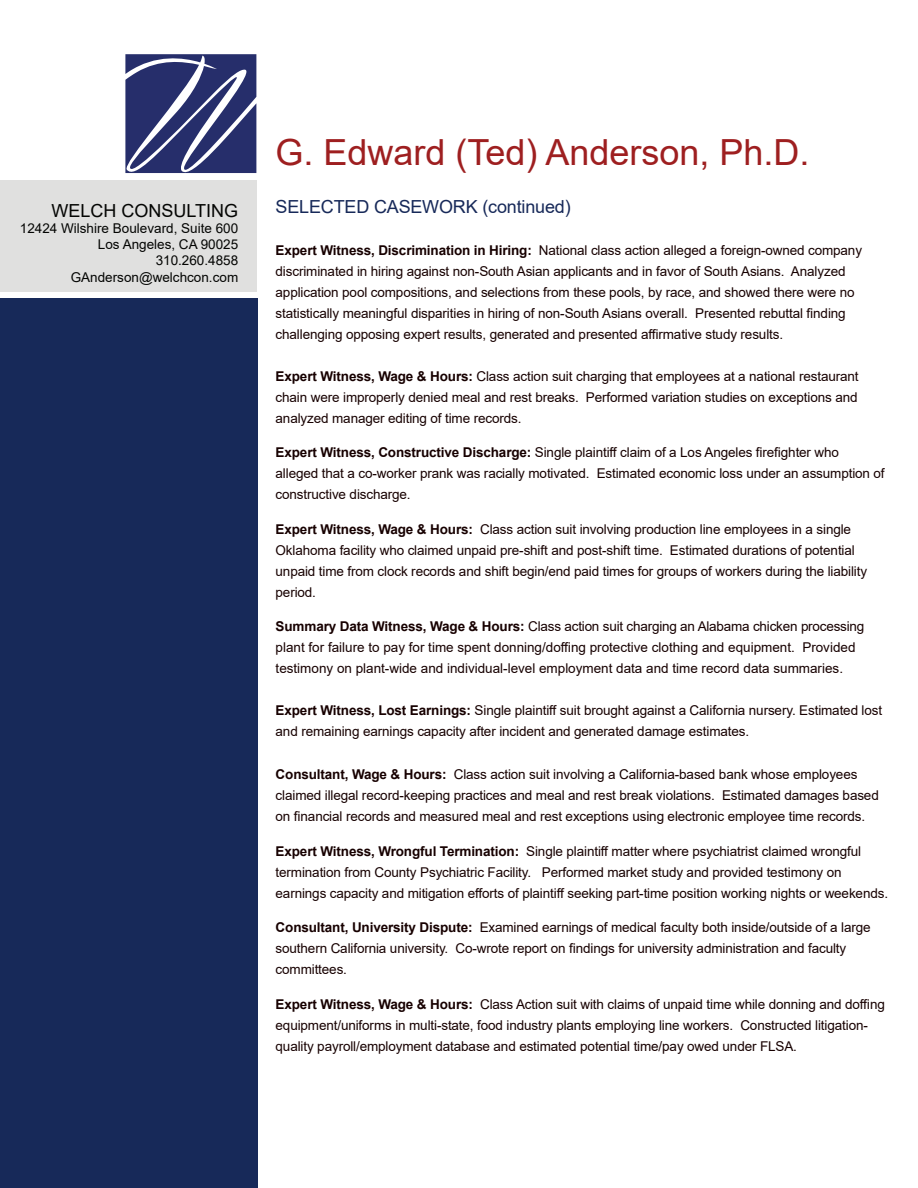
<style>
.page{position:relative;width:918px;height:1188px;background:#fff}
.page>*{position:absolute;margin:0;border:0;box-sizing:border-box;transform-origin:0 0}
.t1{font:36px "Arial";color:#9e1f20}
.t2{font:18px "Arial";letter-spacing:-.01em;color:#172959}
.t3{font:18px "Arial";color:#040503}
.t4{font:13.5px/21px "Arial";letter-spacing:-.01em;color:#170000}
.t5{font:13.5px "Arial";color:#040503}
.s1{font-weight:700}
</style>
<div class="page">
<svg style="left:125px;top:54px;width:131px;height:119px"></svg>
<div style="left:0;top:180px;width:256px;height:112px;background:#e0e0df"></div>
<div style="left:0;top:298px;width:258px;height:890px;background:#172959"></div>
<p class="t3" style="left:52px;top:198px;width:188px">WELCH CONSULTING</p>
<p class="t5" style="left:20px;top:219px;width:220px">12424 Wilshire Boulevard, Suite 600</p>
<p class="t5" style="left:98px;top:235px;width:142px">Los Angeles, CA 90025</p>
<p class="t5" style="left:156px;top:251px;width:84px">310.260.4858</p>
<p class="t5" style="left:71px;top:268px;width:169px">GAnderson@welchcon.com</p>
<p class="t1" style="left:275px;top:128px;width:536px">G. Edward (Ted) Anderson, Ph.D.</p>
<p class="t2" style="left:276px;top:194px;width:297px">SELECTED CASEWORK (continued)</p>
<p class="t4" style="left:276px;top:240px;width:588px"><span class="s1">Expert Witness, Discrimination in Hiring:</span> National class action alleged a foreign-owned company discriminated in hiring against non-South Asian applicants and in favor of South Asians. Analyzed application pool compositions, and selections from these pools, by race, and showed there were no statistically meaningful disparities in hiring of non-South Asians overall. Presented rebuttal finding challenging opposing expert results, generated and presented affirmative study results.</p>
<p class="t4" style="left:276px;top:366px;width:585px;text-align:justify"><span class="s1">Expert Witness, Wage &amp; Hours:</span> Class action suit charging that employees at a national restaurant chain were improperly denied meal and rest breaks. Performed variation studies on exceptions and analyzed manager editing of time records.</p>
<p class="t4" style="left:276px;top:442px;width:611px"><span class="s1">Expert Witness, Constructive Discharge:</span> Single plaintiff claim of a Los Angeles firefighter who alleged that a co-worker prank was racially motivated. Estimated economic loss under an assumption of constructive discharge.</p>
<p class="t4" style="left:276px;top:519px;width:593px"><span class="s1">Expert Witness, Wage &amp; Hours:</span> Class action suit involving production line employees in a single Oklahoma facility who claimed unpaid pre-shift and post-shift time. Estimated durations of potential unpaid time from clock records and shift begin/end paid times for groups of workers during the liability period.</p>
<p class="t4" style="left:276px;top:616px;width:590px"><span class="s1">Summary Data Witness, Wage &amp; Hours:</span> Class action suit charging an Alabama chicken processing plant for failure to pay for time spent donning/doffing protective clothing and equipment. Provided testimony on plant-wide and individual-level employment data and time record data summaries.</p>
<p class="t4" style="left:276px;top:700px;width:608px"><span class="s1">Expert Witness, Lost Earnings:</span> Single plaintiff suit brought against a California nursery. Estimated lost and remaining earnings capacity after incident and generated damage estimates.</p>
<p class="t4" style="left:276px;top:764px;width:605px"><span class="s1">Consultant, Wage &amp; Hours:</span> Class action suit involving a California-based bank whose employees claimed illegal record-keeping practices and meal and rest break violations. Estimated damages based on financial records and measured meal and rest exceptions using electronic employee time records.</p>
<p class="t4" style="left:276px;top:840px;width:614px"><span class="s1">Expert Witness, Wrongful Termination:</span> Single plaintiff matter where psychiatrist claimed wrongful termination from County Psychiatric Facility. Performed market study and provided testimony on earnings capacity and mitigation efforts of plaintiff seeking part-time position working nights or weekends.</p>
<p class="t4" style="left:276px;top:917px;width:597px"><span class="s1">Consultant, University Dispute:</span> Examined earnings of medical faculty both inside/outside of a large southern California university. Co-wrote report on findings for university administration and faculty committees.</p>
<p class="t4" style="left:276px;top:993px;width:611px"><span class="s1">Expert Witness, Wage &amp; Hours:</span> Class Action suit with claims of unpaid time while donning and doffing equipment/uniforms in multi-state, food industry plants employing line workers. Constructed litigation&shy;quality payroll/employment database and estimated potential time/pay owed under FLSA.</p>
</div>
